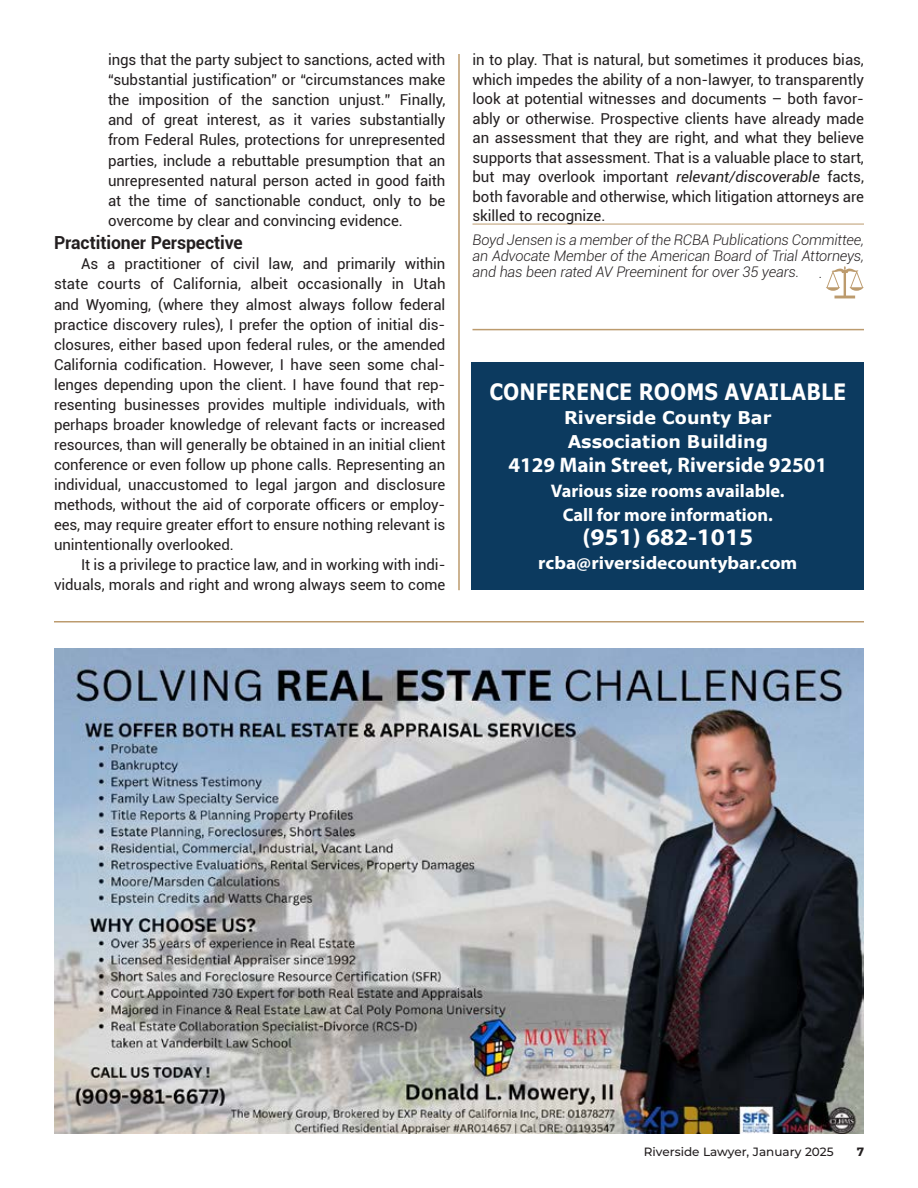
<style>
.page{position:relative;width:918px;height:1188px;background:#fff}
.page>*{position:absolute;margin:0;border:0;box-sizing:border-box;transform-origin:0 0}
.t1{font:700 23.85px "Myriad Pro";color:#fff;scale:1.07 1}
.t2{font:700 22.5px "Verdana";color:#fff;scale:.85 1}
.t3{font:700 21.15px "Myriad Pro";color:#fff}
.t4{font:700 18.3px/24.3px "Myriad Pro";color:#fff;text-align:center}
.t5{font:700 18.3px "Myriad Pro";color:#fff;scale:1.07 1}
.t6{font:700 18px "Roboto";letter-spacing:-.005em;color:#231f20}
.t7{font:700 17.55px/24.3px "Verdana";color:#fff}
.t8{font:15px/20.1px "Roboto";letter-spacing:-.005em;color:#231f20;text-align:justify}
.t9{font:italic 300 14.7px/16.5px "Roboto";letter-spacing:-.01em;color:#231f20;text-align:justify}
.t10{font:italic 300 14.25px "Roboto";color:#231f20}
.t11{font:500 12px "Montserrat";color:#231f20}
.t12{font:700 12px "Montserrat";color:#231f20}
.s1{font-style:italic}
</style>
<div class="page">
<hr style="left:458px;top:54px;width:2px;height:536px;background:#bc9b6e">
<hr style="left:472px;top:224px;width:392px;height:1px;background:#bc9b6e">
<svg style="left:826px;top:266px;width:38px;height:32px"></svg>
<hr style="left:54px;top:621px;width:810px;height:1px;background:#bc9b6e">
<img style="left:54px;top:648px;width:810px;height:486px">
<div style="left:472px;top:362px;width:392px;height:228px;background:#0c3a5f"></div>
<hr style="left:472px;top:329px;width:392px;height:1px;background:#bc9b6e">
<p class="t8" style="left:108px;top:49px;width:339px">ings that the party subject to sanctions, acted with “substantial justification” or “circumstances make the imposition of the sanction unjust.” Finally, and of great interest, as it varies substantially from Federal Rules, protections for unrepresented parties, include a rebuttable presumption that an unrepresented natural person acted in good faith at the time of sanctionable conduct, only to be overcome by clear and convincing evidence.</p>
<p class="t6" style="left:54px;top:230px;width:190px">Practitioner Perspective</p>
<p class="t8" style="left:54px;top:253px;width:393px;text-indent:27px">As a practitioner of civil law, and primarily within state courts of California, albeit occasionally in Utah and Wyoming, (where they almost always follow federal practice discovery rules), I prefer the option of initial dis&shy;closures, either based upon federal rules, or the amended California codification. However, I have seen some chal&shy;lenges depending upon the client. I have found that rep&shy;resenting businesses provides multiple individuals, with perhaps broader knowledge of relevant facts or increased resources, than will generally be obtained in an initial client conference or even follow up phone calls. Representing an individual, unaccustomed to legal jargon and disclosure methods, without the aid of corporate officers or employ&shy;ees, may require greater effort to ensure nothing relevant is unintentionally overlooked.</p>
<p class="t8" style="left:54px;top:554px;width:393px;text-align:right">It is a privilege to practice law, and in working with indi&shy;viduals, morals and right and wrong always seem to come</p>
<p class="t8" style="left:472px;top:50px;width:393px;line-height:19.5px">in to play. That is natural, but sometimes it produces bias, which impedes the ability of a non-lawyer, to transparently look at potential witnesses and documents – both favor&shy;ably or otherwise. Prospective clients have already made an assessment that they are right, and what they believe supports that assessment. That is a valuable place to start, but may overlook important <span class="s1">relevant/discoverable</span> facts, both favorable and otherwise, which litigation attorneys are skilled to recognize.</p>
<p class="t9" style="left:472px;top:231px;width:393px">Boyd Jensen is a member of the RCBA Publications Committee, an Advocate Member of the American Board of Trial Attorneys, and has been rated AV Preeminent for over 35 years.</p>
<p class="t10" style="left:819px;top:263px;width:5px">.</p>
<h2 class="t2" style="left:489px;top:377px;width:421px">CONFERENCE ROOMS AVAILABLE</h2>
<p class="t7" style="left:564px;top:405px;width:209px">Riverside County Bar<br>Association Building</p>
<h3 class="t3" style="left:508px;top:451px;width:321px">4129 Main Street, Riverside 92501</h3>
<p class="t4" style="left:551px;top:478px;width:235px">Various size rooms available.<br>Call for more information.</p>
<h1 class="t1" style="left:582px;top:521px;width:161px">(951) 682-1015</h1>
<p class="t5" style="left:538px;top:551px;width:244px">rcba@riversidecountybar.com</p>
<p class="t11" style="left:644px;top:1144px;width:191px">Riverside Lawyer, January 2025</p>
<p class="t12" style="left:857px;top:1145px;width:9px">7</p>
</div>
